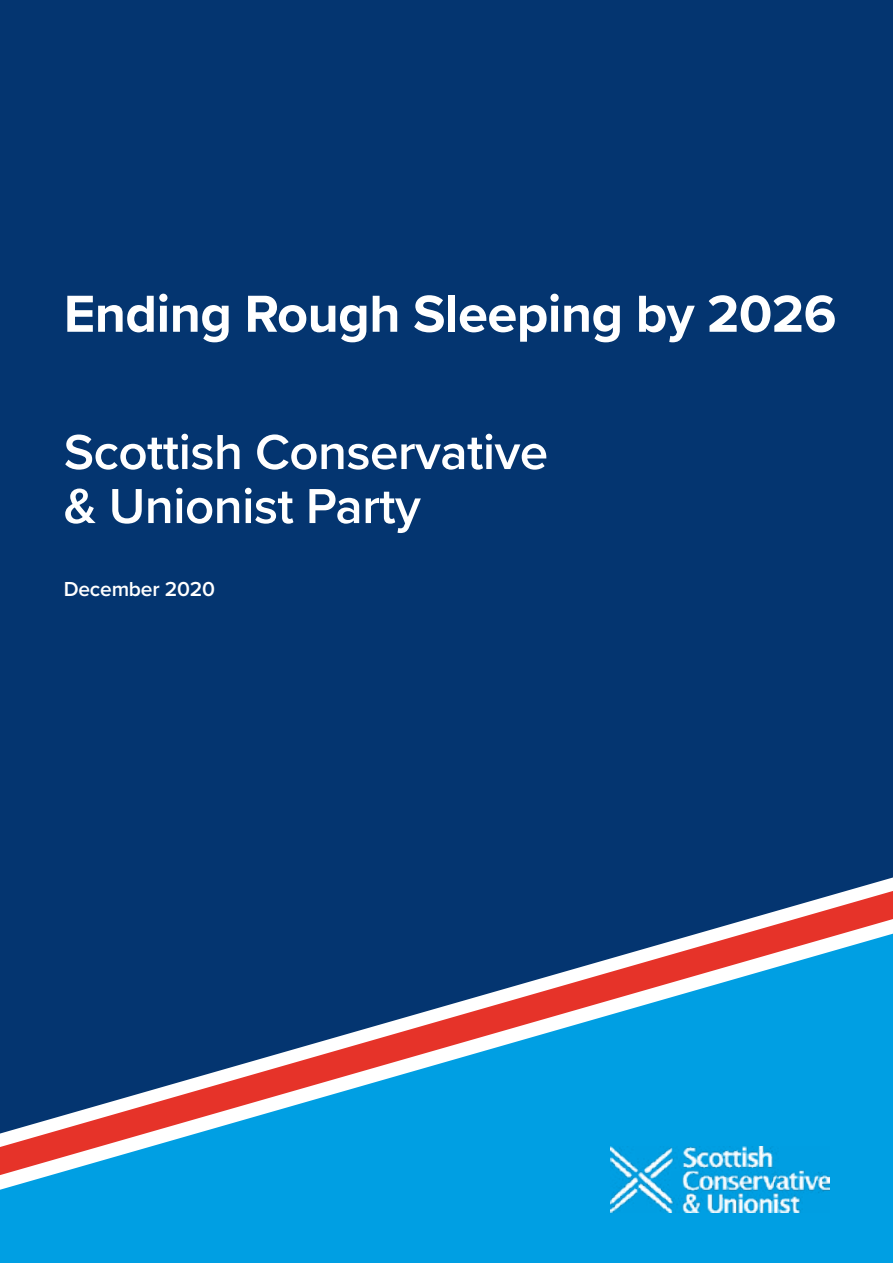
<style>
.page{position:relative;width:893px;height:1263px;background:#043570}
.page>*{position:absolute;margin:0;border:0;box-sizing:border-box;transform-origin:0 0}
.t1{font:700 54px "Proxima Nova";letter-spacing:-.01em;color:#fff}
.t2{font:600 51px/54px "Proxima Nova";letter-spacing:-.01em;color:#fff}
.t3{font:600 21px "Proxima Nova";letter-spacing:-.01em;color:#fff}
</style>
<div class="page">
<div style="left:0;top:1239px;width:893px;height:24px;background:#009fe3"></div>
<div style="left:0;top:1205px;width:893px;height:34px;background:#009fe3"></div>
<svg style="left:0;top:877px;width:893px;height:328px"></svg>
<img style="left:611px;top:1147px;width:218px;height:65px">
<p class="t1" style="left:64px;top:273px;width:774px">Ending Rough Sleeping by 2026</p>
<p class="t2" style="left:64px;top:424px;width:486px">Scottish Conservative &amp; Unionist Party</p>
<p class="t3" style="left:64px;top:574px;width:153px">December 2020</p>
</div>
